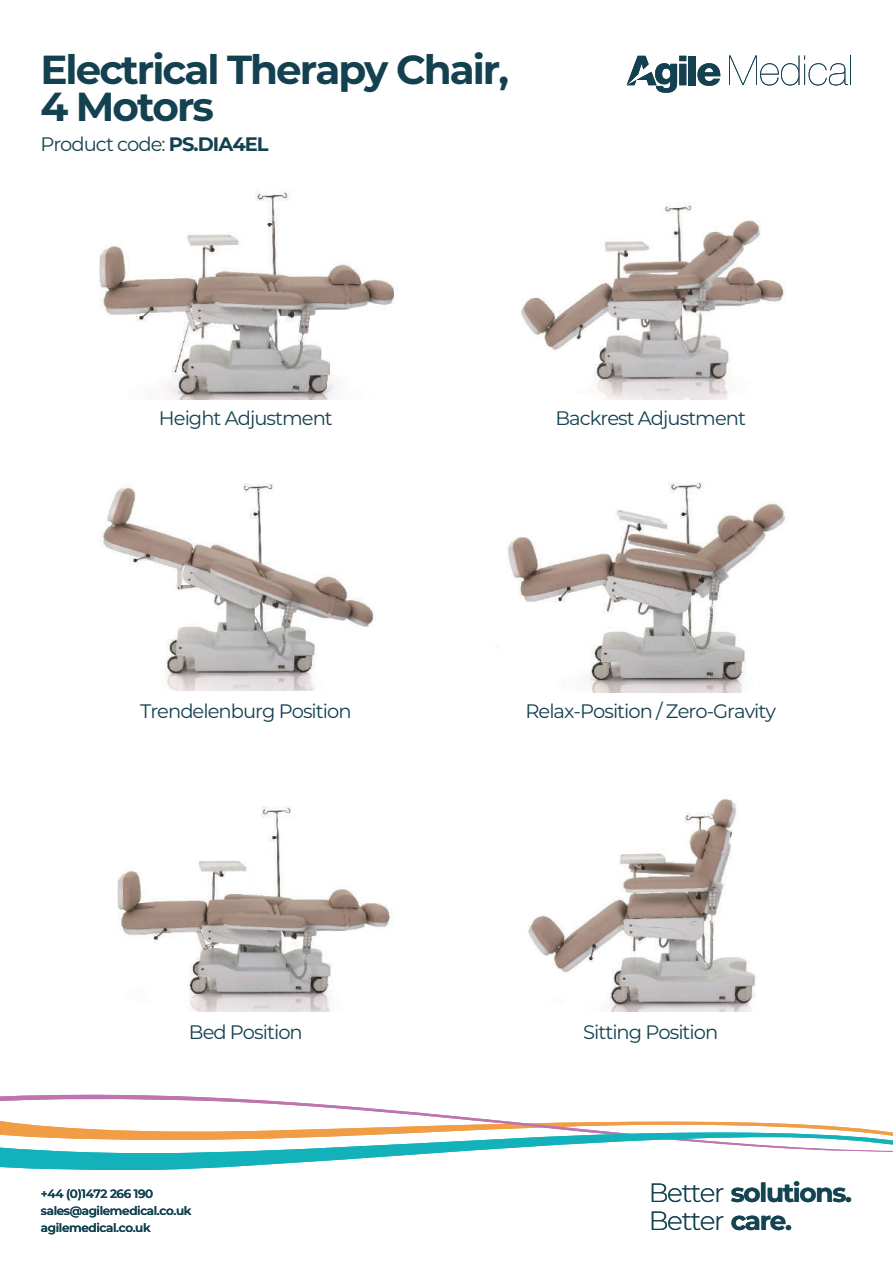
<style>
.page{position:relative;width:893px;height:1263px;background:#fff}
.page>*{position:absolute;margin:0;border:0;box-sizing:border-box;transform-origin:0 0}
.t1{font:700 40.5px/37.5px "Montserrat";letter-spacing:-.05em;color:#144150}
.t2{font:700 26.4px/27.9px "Montserrat";letter-spacing:-.05em;color:#144351}
.t3{font:19.5px "Montserrat";letter-spacing:-.05em;color:#144150}
.t4{font:600 12px/17px "Montserrat";letter-spacing:-.03em;color:#144351}
.s1{font-weight:700}
.s2{font-weight:300}
</style>
<div class="page">
<img style="left:521px;top:204px;width:264px;height:196px">
<img style="left:100px;top:483px;width:276px;height:208px">
<img style="left:99px;top:190px;width:295px;height:209px">
<img style="left:507px;top:482px;width:278px;height:210px">
<img style="left:117px;top:806px;width:276px;height:206px">
<img style="left:528px;top:799px;width:228px;height:213px">
<svg style="left:0;top:1094px;width:399px;height:17px"></svg>
<svg style="left:0;top:1111px;width:893px;height:59px"></svg>
<div style="left:689px;top:56px;width:7px;height:29px;background:#144150"></div>
<svg style="left:697px;top:63px;width:23px;height:23px"></svg>
<svg style="left:627px;top:56px;width:59px;height:37px"></svg>
<svg style="left:729px;top:56px;width:122px;height:29px"></svg>
<h1 class="t1" style="left:40px;top:49px;width:470px">Electrical Therapy Chair,<br>4 Motors</h1>
<p class="t3" style="left:40px;top:131px;width:230px">Product code: <span class="s1">PS.DIA4EL</span></p>
<p class="t3" style="left:159px;top:405px;width:175px">Height Adjustment</p>
<p class="t3" style="left:555px;top:405px;width:192px">Backrest Adjustment</p>
<p class="t3" style="left:140px;top:697px;width:213px">Trendelenburg Position</p>
<p class="t3" style="left:525px;top:697px;width:252px">Relax-Position / Zero-Gravity</p>
<p class="t3" style="left:189px;top:1018px;width:115px">Bed Position</p>
<p class="t3" style="left:583px;top:1018px;width:137px">Sitting Position</p>
<p class="t4" style="left:41px;top:1184px;width:152px">+44 (0)1472 266 190 sales@agilemedical.co.uk agilemedical.co.uk</p>
<h2 class="t2" style="left:649px;top:1177px;width:205px"><span class="s2">Better</span> solutions.<br><span class="s2">Better</span> care.</h2>
</div>
